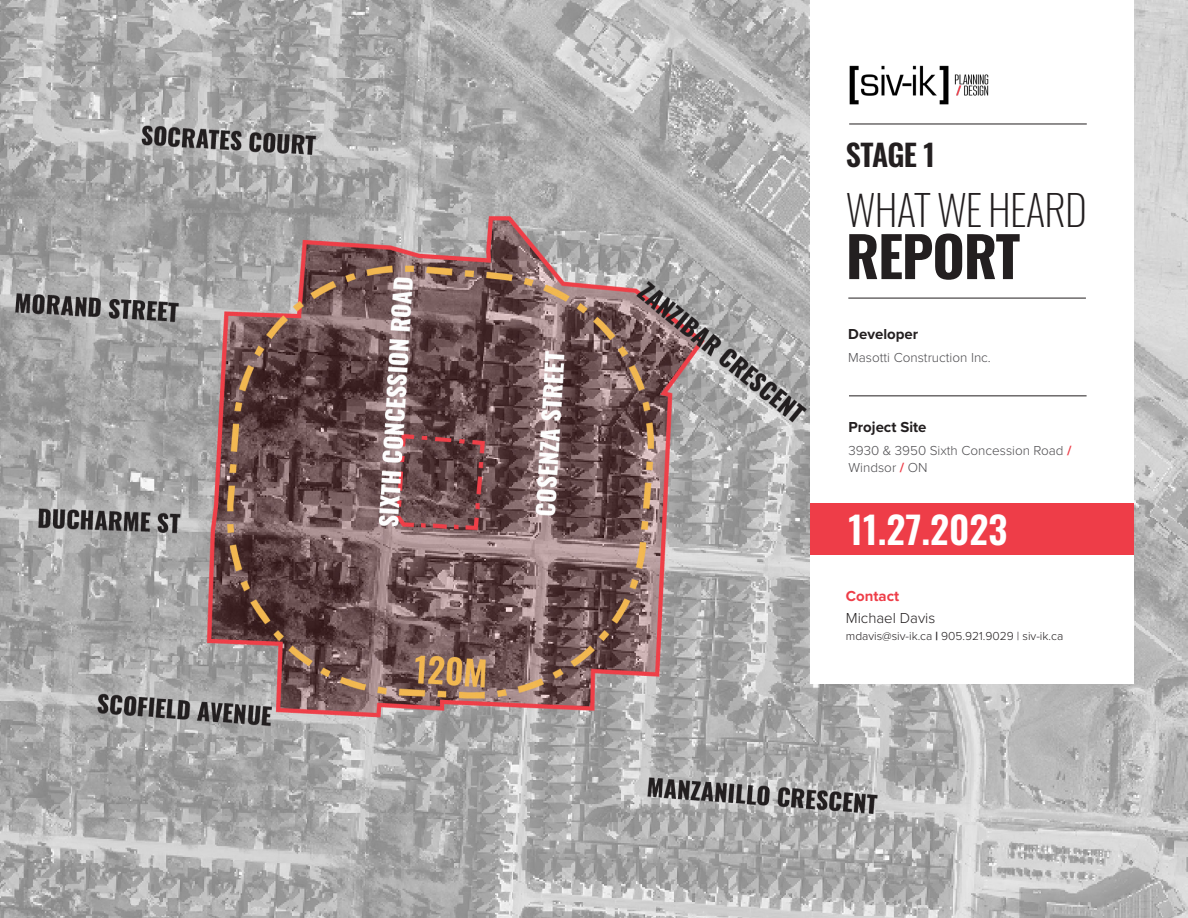
<style>
.page{position:relative;width:1188px;height:918px;background:#fff}
.page>*{position:absolute;margin:0;border:0;box-sizing:border-box;transform-origin:0 0}
.t1{font:700 55.5px "Oswald";letter-spacing:-.02em;color:#231f20}
.t2{font:200 42px "Oswald";letter-spacing:-.02em;color:#231f20}
.t3{font:600 37.5px "Oswald";color:#fff}
.t4{font:600 30px "Oswald";letter-spacing:-.025em;color:#231f20}
.t5{font:700 15px "Proxima Nova";color:#231f20}
.t6{font:300 15px "Proxima Nova";color:#231f20}
.t7{font:700 15px "Proxima Nova";color:#ee3d48}
.t8{font:300 13.5px "Proxima Nova";color:#4d4c4f}
.t9{font:300 12px "Proxima Nova";color:#231f20}
.s1{font-weight:700;color:#ee3d48}
.s2{font-weight:700}
</style>
<div class="page">
<img style="left:0;top:0;width:1188px;height:918px">
<div style="left:810px;top:0;width:324px;height:684px;background:#fff"></div>
<img style="left:849px;top:65px;width:140px;height:40px">
<hr style="left:849px;top:124px;width:238px;height:1px;background:#231f20">
<hr style="left:848px;top:298px;width:238px;height:1px;background:#231f20">
<hr style="left:849px;top:395px;width:238px;height:1px;background:#231f20">
<div style="left:810px;top:503px;width:324px;height:52px;background:#ee3d48"></div>
<h3 class="t4" style="left:846px;top:139px;width:91px">STAGE 1</h3>
<h2 class="t2" style="left:846px;top:172px;width:242px">WHAT WE HEARD</h2>
<h1 class="t1" style="left:846px;top:227px;width:176px">REPORT</h1>
<p class="t5" style="left:848px;top:323px;width:71px">Developer</p>
<p class="t8" style="left:848px;top:347px;width:144px">Masotti Construction Inc.</p>
<p class="t5" style="left:849px;top:416px;width:80px">Project Site</p>
<p class="t8" style="left:849px;top:441px;width:225px">3930 &amp; 3950 Sixth Concession Road <span class="s1">/</span></p>
<p class="t8" style="left:849px;top:457px;width:80px">Windsor <span class="s1">/</span> ON</p>
<p class="t3" style="left:849px;top:510px;width:160px">11.27.2023</p>
<p class="t7" style="left:846px;top:584px;width:55px">Contact</p>
<p class="t9" style="left:846px;top:627px;width:219px">mdavis@siv-ik.ca <span class="s2">|</span> 905.921.9029 | siv-ik.ca</p>
<p class="t6" style="left:846px;top:607px;width:91px">Michael Davis</p>
</div>
